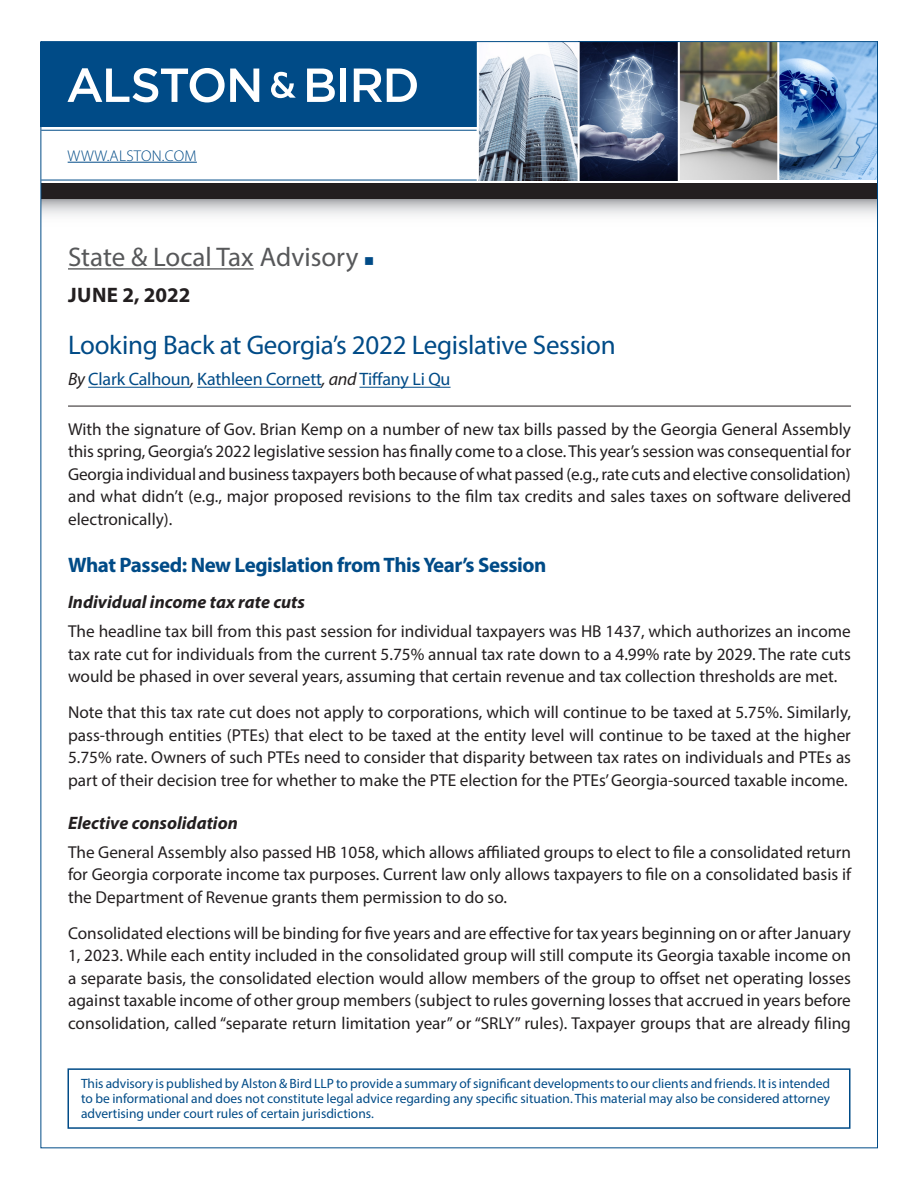
<style>
.page{position:relative;width:918px;height:1188px;background:#fff}
.page>*{position:absolute;margin:0;border:0;box-sizing:border-box;transform-origin:0 0}
.Advisory_Title{font:27px "Myriad Pro";letter-spacing:-.01em;color:#004b87}
.Practice_Area{font:27px "Myriad Pro";color:#57585a}
.Head{font:700 21px "Myriad Pro";letter-spacing:-.02em;color:#004b87}
.Practice_Area-2{font:700 21px "Myriad Pro";letter-spacing:.01em;color:#231f20}
.Subhead{font:italic 700 18px "Myriad Pro";color:#231f20}
.Advisory_Title-2{font:18px "Myriad Pro";letter-spacing:-.01em;color:#004b87}
.Body_Text{font:17.25px/22.5px "Myriad Pro";color:#231f20;text-align:justify}
.t1{font:300 15.6px "Myriad Pro";letter-spacing:.02em;color:#004b87}
.Body_Text-2{font:13.5px/15px "Myriad Pro";color:#004b87;text-align:justify}
.s1{color:#004b87}
.s2{font-style:italic;color:#231f20}
</style>
<div class="page">
<svg style="left:42px;top:199px;width:834px;height:17px"></svg>
<div style="left:40px;top:42px;width:836px;height:85px;background:#004b87"></div>
<hr style="left:41px;top:130px;width:436px;height:1px;background:#004b87">
<hr style="left:41px;top:180px;width:436px;height:1px;background:#004b87">
<div style="left:41px;top:183px;width:837px;height:16px;background:#231f20"></div>
<img style="left:479px;top:43px;width:397px;height:137px">
<hr style="left:578px;top:42px;width:2px;height:139px;background:#fff">
<hr style="left:678px;top:42px;width:2px;height:139px;background:#fff">
<hr style="left:777px;top:42px;width:2px;height:139px;background:#fff">
<hr style="left:477px;top:41px;width:2px;height:139px;background:#fff">
<svg style="left:67px;top:68px;width:192px;height:35px"></svg>
<svg style="left:271px;top:72px;width:25px;height:26px"></svg>
<svg style="left:307px;top:69px;width:28px;height:33px"></svg>
<div style="left:341px;top:69px;width:5px;height:33px;background:#fff"></div>
<svg style="left:354px;top:69px;width:63px;height:33px"></svg>
<hr style="left:68px;top:162px;width:129px;height:1px;background:#004b87">
<div style="left:68px;top:1068px;width:782px;height:61px;border:2px solid #004b87"></div>
<hr style="left:68px;top:268px;width:186px;height:2px;background:#57585a">
<hr style="left:68px;top:406px;width:783px;height:1px;background:#231f20">
<hr style="left:88px;top:387px;width:102px;height:1px;background:#004b87">
<hr style="left:197px;top:387px;width:125px;height:1px;background:#004b87">
<hr style="left:359px;top:387px;width:92px;height:1px;background:#004b87">
<p class="t1" style="left:68px;top:147px;width:131px">WWW.ALSTON.COM</p>
<p class="Practice_Area" style="left:68px;top:240px;width:308px">State &amp; Local Tax Advisory <span class="s1">■</span></p>
<p class="Practice_Area-2" style="left:68px;top:281px;width:124px">JUNE 2, 2022</p>
<p class="Advisory_Title" style="left:68px;top:328px;width:549px">Looking Back at Georgia’s 2022 Legislative Session</p>
<p class="Advisory_Title-2" style="left:68px;top:368px;width:384px"><span class="s2">By</span> Clark Calhoun<span class="s2">,</span> Kathleen Cornett<span class="s2">, and</span> Tiffany Li Qu</p>
<p class="Body_Text" style="left:68px;top:418px;width:785px">With the signature of Gov. Brian Kemp on a number of new tax bills passed by the Georgia General Assembly this spring, Georgia’s 2022 legislative session has finally come to a close. This year’s session was consequential for Georgia individual and business taxpayers both because of what passed (e.g., rate cuts and elective consolidation) and what didn’t (e.g., major proposed revisions to the film tax credits and sales taxes on software delivered electronically).</p>
<p class="Head" style="left:68px;top:551px;width:480px">What Passed: New Legislation from This Year’s Session</p>
<p class="Subhead" style="left:68px;top:590px;width:238px">Individual income tax rate cuts</p>
<p class="Body_Text" style="left:68px;top:620px;width:785px">The headline tax bill from this past session for individual taxpayers was HB 1437, which authorizes an income tax rate cut for individuals from the current 5.75% annual tax rate down to a 4.99% rate by 2029. The rate cuts would be phased in over several years, assuming that certain revenue and tax collection thresholds are met.</p>
<p class="Body_Text" style="left:68px;top:701px;width:785px">Note that this tax rate cut does not apply to corporations, which will continue to be taxed at 5.75%. Similarly, pass-through entities (PTEs) that elect to be taxed at the entity level will continue to be taxed at the higher 5.75% rate. Owners of such PTEs need to consider that disparity between tax rates on individuals and PTEs as part of their decision tree for whether to make the PTE election for the PTEs’ Georgia-sourced taxable income.</p>
<p class="Subhead" style="left:68px;top:811px;width:171px">Elective consolidation</p>
<p class="Body_Text" style="left:68px;top:841px;width:785px">The General Assembly also passed HB 1058, which allows affiliated groups to elect to file a consolidated return for Georgia corporate income tax purposes. Current law only allows taxpayers to file on a consolidated basis if the Department of Revenue grants them permission to do so.</p>
<p class="Body_Text" style="left:68px;top:922px;width:785px">Consolidated elections will be binding for five years and are effective for tax years beginning on or after January 1, 2023. While each entity included in the consolidated group will still compute its Georgia taxable income on a separate basis, the consolidated election would allow members of the group to offset net operating losses against taxable income of other group members (subject to rules governing losses that accrued in years before consolidation, called “separate return limitation year” or “SRLY” rules). Taxpayer groups that are already filing</p>
<p class="Body_Text-2" style="left:81px;top:1076px;width:751px">This advisory is published by Alston &amp; Bird LLP to provide a summary of significant developments to our clients and friends. It is intended to be informational and does not constitute legal advice regarding any specific situation. This material may also be considered attorney advertising under court rules of certain jurisdictions.</p>
</div>
